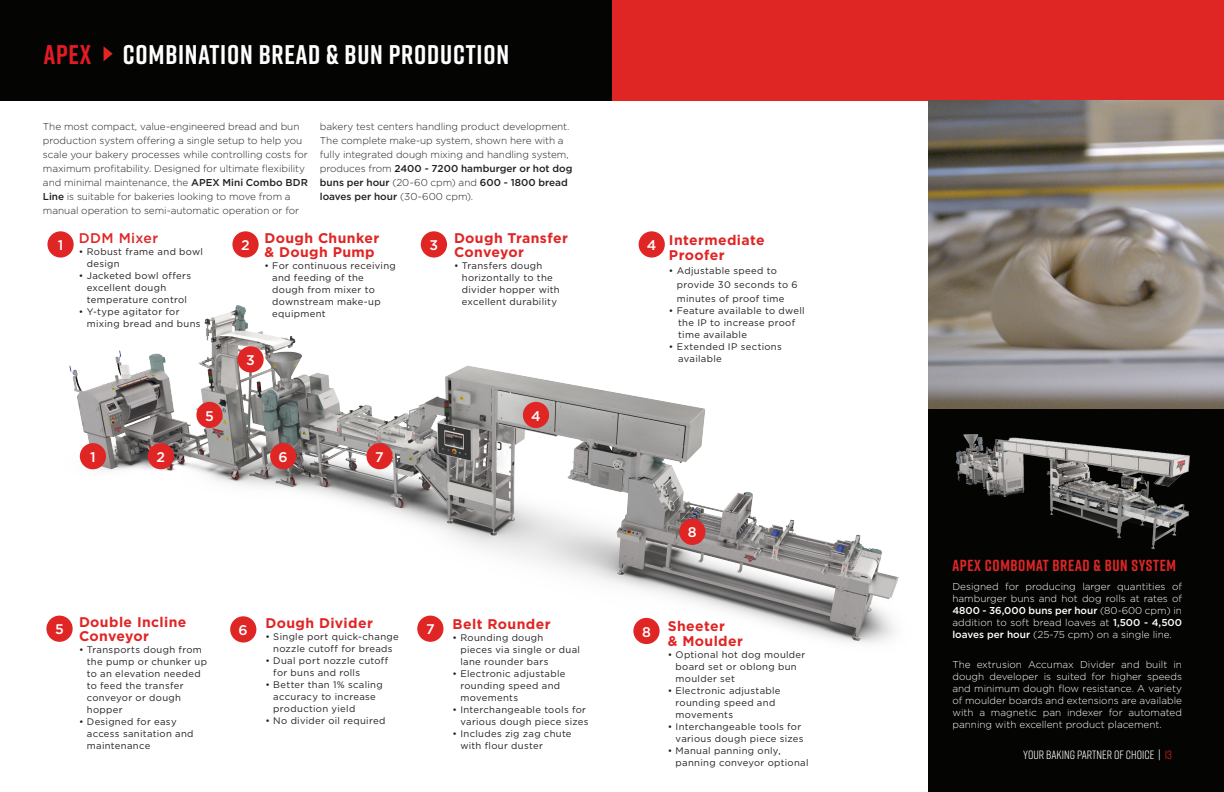
<style>
.page{position:relative;width:1224px;height:792px;background:#fff}
.page>*{position:absolute;margin:0;border:0;box-sizing:border-box;transform-origin:0 0}
.t1{font:700 27px "Rift";letter-spacing:.03em;color:#fff}
.Sub_Head_2{font:700 16px "Rift";letter-spacing:.04em;color:#e02525}
.Body_Text__align_left{font:700 14px/14px "Gotham";letter-spacing:.025em;color:#e02525}
.H2__align_left{font:700 14px/15px "Gotham";letter-spacing:.025em;color:#e02525}
.t2{font:500 14px "Gotham";color:#fff}
.H2__align_left-2{font:500 14px "Gotham";letter-spacing:.03em;color:#e02525}
.t3{font:12px "Rift";color:#fff}
.intro_wit{font:300 10px/14px "Gotham";letter-spacing:-.005em;color:#231f20}
.Body_1{font:300 10px/12px "Gotham";color:#fff;text-align:justify}
.Body_Text__align_left-2{font:9.5px/12px "Gotham";letter-spacing:.035em;color:#231f20}
.s1{color:#e51a23}
.s2{font-weight:500}
</style>
<div class="page">
<img style="left:47px;top:285px;width:882px;height:458px">
<div style="left:0;top:0;width:612px;height:101px;background:#040503"></div>
<div style="left:612px;top:0;width:612px;height:101px;background:#e02525"></div>
<svg style="left:104px;top:46px;width:9px;height:15px"></svg>
<div style="left:47px;top:231px;width:27px;height:27px;background:#e02525;border-radius:50%"></div>
<div style="left:46px;top:616px;width:27px;height:26px;background:#e02525;border-radius:50%"></div>
<div style="left:421px;top:231px;width:26px;height:27px;background:#e02525;border-radius:50%"></div>
<div style="left:232px;top:231px;width:27px;height:27px;background:#e02525;border-radius:50%"></div>
<div style="left:230px;top:616px;width:26px;height:27px;background:#e02525;border-radius:50%"></div>
<div style="left:417px;top:616px;width:26px;height:26px;background:#e02525;border-radius:50%"></div>
<div style="left:639px;top:231px;width:26px;height:27px;background:#e02525;border-radius:50%"></div>
<div style="left:633px;top:618px;width:27px;height:26px;background:#e02525;border-radius:50%"></div>
<img style="left:929px;top:101px;width:295px;height:309px">
<div style="left:929px;top:410px;width:295px;height:382px;background:#040503"></div>
<img style="left:913px;top:401px;width:286px;height:158px">
<div style="left:80px;top:443px;width:26px;height:26px;background:#e02525;border-radius:50%"></div>
<div style="left:148px;top:443px;width:26px;height:26px;background:#e02525;border-radius:50%"></div>
<div style="left:237px;top:346px;width:27px;height:27px;background:#e02525;border-radius:50%"></div>
<div style="left:523px;top:402px;width:26px;height:26px;background:#e02525;border-radius:50%"></div>
<div style="left:196px;top:402px;width:27px;height:26px;background:#e02525;border-radius:50%"></div>
<div style="left:270px;top:443px;width:26px;height:26px;background:#e02525;border-radius:50%"></div>
<div style="left:366px;top:443px;width:27px;height:26px;background:#e02525;border-radius:50%"></div>
<div style="left:679px;top:519px;width:26px;height:26px;background:#e02525;border-radius:50%"></div>
<p class="t1" style="left:44px;top:35px;width:467px"><span class="s1">APEX</span> COMBINATION BREAD &amp; BUN PRODUCTION</p>
<p class="intro_wit" style="left:43px;top:119px;width:266px">The most compact, value-engineered bread and bun production system offering a single setup to help you scale your bakery processes while controlling costs for maximum profitability. Designed for ultimate flexibility and minimal maintenance, the <span class="s2">APEX Mini Combo BDR Line</span> is suitable for bakeries looking to move from a manual operation to semi-automatic operation or for</p>
<p class="intro_wit" style="left:320px;top:119px;width:254px">bakery test centers handling product development.<br>The complete make-up system, shown here with a fully integrated dough mixing and handling system, produces from <span class="s2">2400 - 7200 hamburger or hot dog buns per hour</span> (20-60 cpm) and <span class="s2">600 - 1800 bread loaves per hour</span> (30-600 cpm).</p>
<p class="t2" style="left:58px;top:236px;width:7px">1</p>
<p class="H2__align_left-2" style="left:79px;top:228px;width:81px">DDM Mixer</p>
<p class="Body_Text__align_left-2" style="left:87px;top:245px;width:118px;text-indent:-8px">• Robust frame and bowl design</p>
<p class="Body_Text__align_left-2" style="left:87px;top:269px;width:106px;text-indent:-8px">• Jacketed bowl offers excellent dough temperature control</p>
<p class="Body_Text__align_left-2" style="left:87px;top:305px;width:115px;text-indent:-8px">• Y-type agitator for mixing bread and buns</p>
<p class="Body_Text__align_left" style="left:264px;top:230px;width:116px">Dough Chunker &amp; Dough Pump</p>
<p class="Body_Text__align_left-2" style="left:272px;top:259px;width:125px;text-indent:-8px">• For continuous receiving and feeding of the dough from mixer to downstream make-up equipment</p>
<p class="t2" style="left:241px;top:236px;width:10px">2</p>
<p class="t2" style="left:430px;top:236px;width:10px">3</p>
<p class="t2" style="left:246px;top:351px;width:10px">3</p>
<p class="Body_Text__align_left" style="left:454px;top:230px;width:115px">Dough Transfer<br>Conveyor</p>
<p class="Body_Text__align_left-2" style="left:462px;top:259px;width:99px;text-indent:-8px">• Transfers dough horizontally to the divider hopper with excellent durability</p>
<p class="t2" style="left:90px;top:448px;width:7px">1</p>
<p class="t2" style="left:157px;top:448px;width:10px">2</p>
<p class="t2" style="left:205px;top:406px;width:10px">5</p>
<p class="t2" style="left:531px;top:406px;width:11px">4</p>
<p class="t2" style="left:279px;top:448px;width:11px">6</p>
<p class="t2" style="left:375px;top:448px;width:10px">7</p>
<p class="t2" style="left:55px;top:620px;width:10px">5</p>
<p class="Body_Text__align_left" style="left:79px;top:615px;width:109px">Double Incline<br>Conveyor</p>
<p class="Body_Text__align_left-2" style="left:87px;top:643px;width:122px;text-indent:-8px">• Transports dough from the pump or chunker up to an elevation needed to feed the transfer conveyor or dough hopper</p>
<p class="Body_Text__align_left-2" style="left:87px;top:715px;width:108px;text-indent:-8px">• Designed for easy access sanitation and maintenance</p>
<p class="t2" style="left:239px;top:621px;width:11px">6</p>
<p class="H2__align_left" style="left:265px;top:616px;width:109px">Dough Divider</p>
<p class="Body_Text__align_left-2" style="left:265px;top:631px;width:135px;text-align:center">• Single port quick-change nozzle cutoff for breads</p>
<p class="Body_Text__align_left-2" style="left:273px;top:655px;width:117px;text-indent:-8px">• Dual port nozzle cutoff for buns and rolls</p>
<p class="Body_Text__align_left-2" style="left:273px;top:679px;width:111px;text-indent:-8px">• Better than 1% scaling accuracy to increase production yield</p>
<p class="Body_Text__align_left-2" style="left:265px;top:715px;width:122px">• No divider oil required</p>
<p class="t2" style="left:426px;top:620px;width:10px">7</p>
<p class="Body_Text__align_left" style="left:453px;top:617px;width:99px">Belt Rounder</p>
<p class="Body_Text__align_left-2" style="left:460px;top:632px;width:121px;text-indent:-8px">• Rounding dough<br>pieces via single or dual lane rounder bars</p>
<p class="Body_Text__align_left-2" style="left:460px;top:668px;width:107px;text-indent:-8px">• Electronic adjustable rounding speed and movements</p>
<p class="Body_Text__align_left-2" style="left:453px;top:704px;width:137px;text-align:right">• Interchangeable tools for various dough piece sizes</p>
<p class="Body_Text__align_left-2" style="left:460px;top:728px;width:113px;text-indent:-8px">• Includes zig zag chute with flour duster</p>
<p class="t2" style="left:647px;top:236px;width:11px">4</p>
<p class="H2__align_left" style="left:669px;top:232px;width:97px">Intermediate<br>Proofer</p>
<p class="Body_Text__align_left-2" style="left:677px;top:263px;width:122px;line-height:14px;text-indent:-8px">• Adjustable speed to provide 30 seconds to 6 minutes of proof time</p>
<p class="Body_Text__align_left-2" style="left:669px;top:304px;width:137px">• Feature available to dwell</p>
<p class="Body_Text__align_left-2" style="left:678px;top:316px;width:118px">the IP to increase proof</p>
<p class="Body_Text__align_left-2" style="left:678px;top:328px;width:70px">time available</p>
<p class="Body_Text__align_left-2" style="left:678px;top:340px;width:105px;text-indent:-9px">• Extended IP sections available</p>
<p class="t2" style="left:688px;top:523px;width:10px">8</p>
<p class="t2" style="left:642px;top:622px;width:10px">8</p>
<p class="H2__align_left" style="left:668px;top:619px;width:77px">Sheeter<br>&amp; Moulder</p>
<p class="Body_Text__align_left-2" style="left:676px;top:649px;width:131px;text-indent:-8px">• Optional hot dog moulder board set or oblong bun moulder set</p>
<p class="Body_Text__align_left-2" style="left:676px;top:685px;width:107px;text-indent:-8px">• Electronic adjustable rounding speed and movements</p>
<p class="Body_Text__align_left-2" style="left:668px;top:721px;width:137px;text-align:right">• Interchangeable tools for various dough piece sizes</p>
<p class="Body_Text__align_left-2" style="left:676px;top:745px;width:135px;text-indent:-8px">• Manual panning only, panning conveyor optional</p>
<p class="Sub_Head_2" style="left:952px;top:554px;width:225px">APEX COMBOMAT BREAD &amp; BUN SYSTEM</p>
<p class="Body_1" style="left:952px;top:580px;width:231px">Designed for producing larger quantities of hamburger buns and hot dog rolls at rates of <span class="s2">4800 - 36,000 buns per hour</span> (80-600 cpm) in addition to soft bread loaves at <span class="s2">1,500 - 4,500 loaves per hour</span> (25-75 cpm) on a single line.</p>
<p class="Body_1" style="left:952px;top:658px;width:231px">The extrusion Accumax Divider and built in dough developer is suited for higher speeds and minimum dough flow resistance. A variety of moulder boards and extensions are available with a magnetic pan indexer for automated panning with excellent product placement.</p>
<p class="t3" style="left:1023px;top:746px;width:150px">YOUR BAKING PARTNER OF CHOICE | <span class="s1">13</span></p>
</div>
